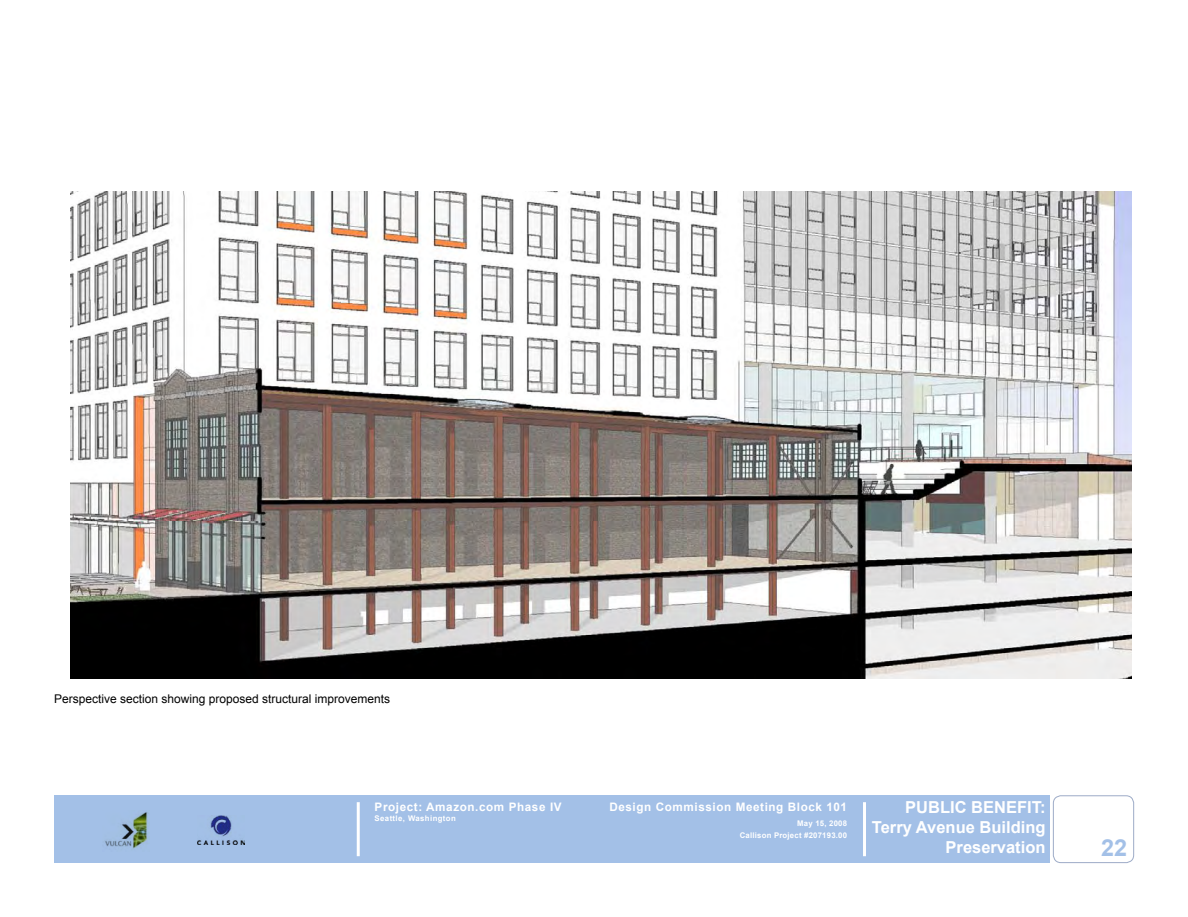
<style>
.page{position:relative;width:1188px;height:917px;background:#fff}
.page>*{position:absolute;margin:0;border:0;box-sizing:border-box;transform-origin:0 0}
.t1{font:700 23.4px "Arial";color:#a3c0e7}
.t2{font:700 16.5px/19.8px "Arial";color:#fff;text-align:right}
.t3{font:12px "Arial";color:#000}
.t4{font:700 11.7px "Arial";letter-spacing:.05em;color:#fff}
.t5{font:700 7.8px/12px "Arial";letter-spacing:.025em;color:#fff;text-align:right}
.t6{font:700 7.8px "Arial";letter-spacing:.05em;color:#fff}
</style>
<div class="page">
<div style="left:54px;top:795px;width:996px;height:67px;background:#a3c0e7"></div>
<svg style="left:1053px;top:795px;width:81px;height:67px"></svg>
<img style="left:198px;top:815px;width:47px;height:29px">
<hr style="left:863px;top:802px;width:3px;height:54px;background:#fff">
<hr style="left:357px;top:802px;width:3px;height:54px;background:#fff">
<img style="left:105px;top:812px;width:43px;height:37px">
<img style="left:71px;top:191px;width:1060px;height:487px">
<p class="t3" style="left:54px;top:691px;width:338px">Perspective section showing proposed structural improvements</p>
<p class="t4" style="left:375px;top:798px;width:189px">Project: Amazon.com Phase IV</p>
<p class="t6" style="left:375px;top:813px;width:83px">Seattle, Washington</p>
<p class="t4" style="left:609px;top:799px;width:239px">Design Commission Meeting Block 101</p>
<p class="t5" style="left:740px;top:817px;width:109px">May 15, 2008<br>Callison Project #207193.00</p>
<p class="t2" style="left:905px;top:798px;width:142px">PUBLIC BENEFIT:</p>
<p class="t2" style="left:872px;top:817px;width:175px">Terry Avenue Building<br>Preservation</p>
<h1 class="t1" style="left:1101px;top:832px;width:28px">22</h1>
</div>
